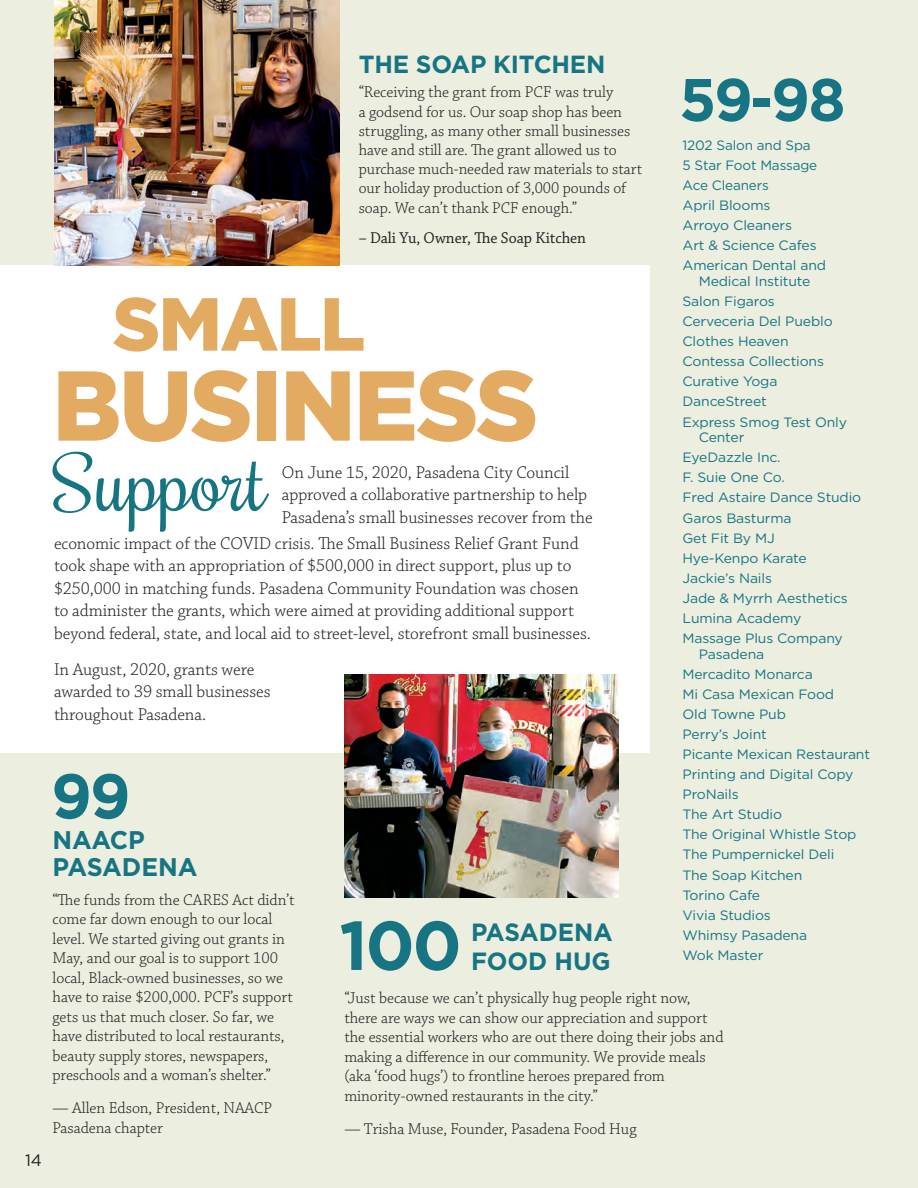
<style>
.page{position:relative;width:918px;height:1188px;background:#eceee0}
.page>*{position:absolute;margin:0;border:0;box-sizing:border-box;transform-origin:0 0}
.t1{font:900 99px "Gotham";letter-spacing:-.02em;color:#e3aa61}
.t2{font:82.5px "Rochester";color:#177583}
.t3{font:900 75px "Gotham";letter-spacing:-.02em;color:#e3aa61}
.t4{font:700 69px "Gotham";color:#177583}
.t5{font:700 63px "Gotham";color:#177583}
.t6{font:700 60px "Gotham";color:#177583}
.t7{font:700 25.5px/27px "Gotham";letter-spacing:-.005em;color:#177583}
.t8{font:700 24.9px/28.5px "Gotham";letter-spacing:-.005em;color:#177583}
.t9{font:700 24.75px "Gotham";letter-spacing:-.01em;color:#177583}
.t10{font:300 18px/22.5px "Chaparral Pro";letter-spacing:-.005em;color:#231f20}
.t11{font:300 16.5px/19.5px "Chaparral Pro";letter-spacing:-.005em;color:#231f20}
.t12{font:16.5px "Chaparral Pro";letter-spacing:-.005em;color:#231f20;scale:.96 1}
.t13{font:16.5px "Gotham";color:#231f20}
.t14{font:13.5px/20.1px "Gotham";letter-spacing:-.01em;color:#177583}
.s1{font-size:72.6px}
</style>
<div class="page">
<div style="left:0;top:266px;width:649px;height:487px;background:#fff"></div>
<img style="left:54px;top:0;width:285px;height:266px">
<img style="left:344px;top:675px;width:275px;height:222px">
<p class="t13" style="left:25px;top:1150px;width:18px">14</p>
<h3 class="t9" style="left:359px;top:48px;width:248px">THE SOAP KITCHEN</h3>
<h3 class="t6" style="left:679px;top:60px;width:168px">59-98</h3>
<p class="t11" style="left:359px;top:83px;width:285px">“Receiving the grant from PCF was truly<br>a godsend for us. Our soap shop has been struggling, as many other small businesses have and still are. The grant allowed us to purchase much-needed raw materials to start our holiday production of 3,000 pounds of soap. We can’t thank PCF enough.”</p>
<p class="t12" style="left:359px;top:228px;width:238px">– Dali Yu, Owner, The Soap Kitchen</p>
<p class="t14" style="left:682px;top:135px;width:145px">1202 Salon and Spa<br>5 Star Foot Massage<br>Ace Cleaners<br>April Blooms<br>Arroyo Cleaners<br>Art &amp; Science Cafes<br>American Dental and</p>
<p class="t14" style="left:682px;top:271px;width:166px;text-indent:16px">Medical Institute<br>Salon Figaros<br>Cerveceria Del Pueblo<br>Clothes Heaven<br>Contessa Collections<br>Curative Yoga<br>DanceStreet<br>Express Smog Test Only</p>
<p class="t14" style="left:682px;top:427px;width:180px;text-indent:16px">Center<br>EyeDazzle Inc.<br>F. Suie One Co.<br>Fred Astaire Dance Studio<br>Garos Basturma<br>Get Fit By MJ<br>Hye-Kenpo Karate<br>Jackie’s Nails<br>Jade &amp; Myrrh Aesthetics<br>Lumina Academy<br>Massage Plus Company</p>
<p class="t14" style="left:682px;top:644px;width:189px;text-indent:16px">Pasadena<br>Mercadito Monarca<br>Mi Casa Mexican Food<br>Old Towne Pub<br>Perry’s Joint<br>Picante Mexican Restaurant<br>Printing and Digital Copy<br>ProNails<br>The Art Studio<br>The Original Whistle Stop<br>The Pumpernickel Deli<br>The Soap Kitchen<br>Torino Cafe<br>Vivia Studios<br>Whimsy Pasadena<br>Wok Master</p>
<h3 class="t3" style="left:113px;top:272px;width:254px">SMALL</h3>
<h1 class="t1" style="left:53px;top:337px;width:487px">BUSINESS</h1>
<h2 class="t2" style="left:52px;top:426px;width:217px"><span class="s1">S</span>upport</h2>
<p class="t10" style="left:282px;top:462px;width:312px">On June 15, 2020, Pasadena City Council approved a collaborative partnership to help<br>Pasadena’s small businesses recover from the</p>
<p class="t10" style="left:54px;top:532px;width:538px">economic impact of the COVID crisis. The Small Business Relief Grant Fund took shape with an appropriation of $500,000 in direct support, plus up to $250,000 in matching funds. Pasadena Community Foundation was chosen to administer the grants, which were aimed at providing additional support beyond federal, state, and local aid to street-level, storefront small businesses.</p>
<p class="t10" style="left:54px;top:658px;width:218px">In August, 2020, grants were awarded to 39 small businesses throughout Pasadena.</p>
<h3 class="t5" style="left:51px;top:754px;width:81px">99</h3>
<h3 class="t7" style="left:52px;top:827px;width:147px">NAACP<br>PASADENA</h3>
<p class="t11" style="left:52px;top:890px;width:244px">“The funds from the CARES Act didn’t come far down enough to our local level. We started giving out grants in May, and our goal is to support 100 local, Black-owned businesses, so we have to raise $200,000. PCF’s support gets us that much closer. So far, we have distributed to local restaurants, beauty supply stores, newspapers, preschools and a woman’s shelter.”</p>
<p class="t11" style="left:52px;top:1099px;width:221px">— Allen Edson, President, NAACP<br>Pasadena chapter</p>
<h3 class="t4" style="left:339px;top:900px;width:124px">100</h3>
<h3 class="t8" style="left:471px;top:918px;width:143px">PASADENA<br>FOOD HUG</h3>
<p class="t11" style="left:344px;top:989px;width:381px">“Just because we can’t physically hug people right now, there are ways we can show our appreciation and support the essential workers who are out there doing their jobs and making a difference in our community. We provide meals (aka ‘food hugs’) to frontline heroes prepared from minority-owned restaurants in the city.”</p>
<p class="t11" style="left:344px;top:1119px;width:294px">— Trisha Muse, Founder, Pasadena Food Hug</p>
</div>
